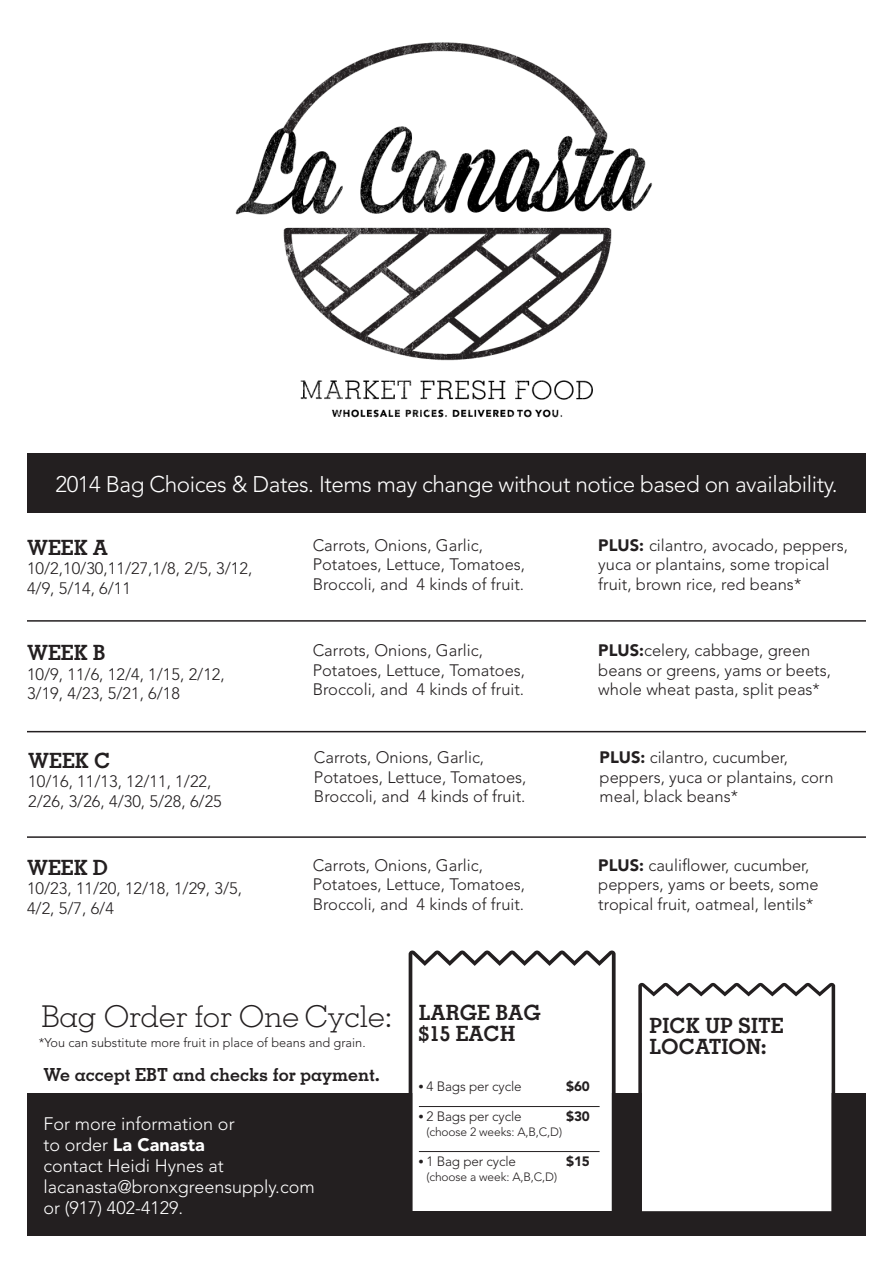
<style>
.page{position:relative;width:893px;height:1263px;background:#fff}
.page>*{position:absolute;margin:0;border:0;box-sizing:border-box;transform-origin:0 0}
.t1{font:300 30px "Memphis";color:#231f20}
.t2{font:300 22.5px "Avenir LT Std";letter-spacing:-.02em;color:#fff}
.t3{font:700 21px "Memphis";color:#231f20}
.t4{font:300 18px/21px "Avenir LT Std";color:#fff}
.t5{font:700 18px "Memphis";color:#231f20}
.t6{font:300 16.5px/19.5px "Avenir LT Std";color:#231f20}
.Paragraph_Style_1{font:300 13.5px "Avenir LT Std";letter-spacing:-.01em;color:#231f20}
.Paragraph_Style_1-2{font:900 13.5px "Avenir LT Std";color:#231f20}
.t7{font:300 12.75px "Avenir LT Std";color:#231f20}
.Paragraph_Style_1-3{font:300 12px "Avenir LT Std";letter-spacing:-.01em;color:#231f20}
.s1{font-weight:900}
.s2{font-family:"Times";font-weight:400}
</style>
<div class="page">
<div style="left:27px;top:454px;width:839px;height:59px;background:#231f20"></div>
<hr style="left:27px;top:731px;width:839px;height:1px;background:#231f20">
<hr style="left:27px;top:620px;width:839px;height:2px;background:#231f20">
<hr style="left:27px;top:836px;width:839px;height:2px;background:#231f20">
<div style="left:27px;top:1094px;width:839px;height:142px;background:#231f20"></div>
<svg style="left:409px;top:950px;width:207px;height:261px"></svg>
<hr style="left:419px;top:1106px;width:181px;height:1px;background:#231f20">
<hr style="left:419px;top:1151px;width:181px;height:1px;background:#231f20">
<div style="left:638px;top:983px;width:197px;height:229px;background:#fff"></div>
<img style="left:235px;top:42px;width:418px;height:376px">
<p class="t2" style="left:55px;top:471px;width:784px">2014 Bag Choices &amp; Dates. Items may change without notice based on availability.</p>
<p class="t3" style="left:27px;top:534px;width:83px">WEEK A</p>
<p class="t6" style="left:27px;top:559px;width:227px">10/2,10/30,11/27,1/8, 2/5, 3/12,<br>4/9, 5/14, 6/11</p>
<p class="t3" style="left:27px;top:640px;width:80px">WEEK B</p>
<p class="t6" style="left:27px;top:664px;width:199px">10/9, 11/6, 12/4, 1/15, 2/12,<br>3/19, 4/23, 5/21, 6/18</p>
<p class="t3" style="left:28px;top:747px;width:84px">WEEK C</p>
<p class="t6" style="left:28px;top:772px;width:195px">10/16, 11/13, 12/11, 1/22,<br>2/26, 3/26, 4/30, 5/28, 6/25</p>
<p class="t3" style="left:27px;top:854px;width:83px">WEEK D</p>
<p class="t6" style="left:27px;top:879px;width:216px">10/23, 11/20, 12/18, 1/29, 3/5,<br>4/2, 5/7, 6/4</p>
<p class="t6" style="left:313px;top:535px;width:214px">Carrots, Onions, Garlic,<br>Potatoes, Lettuce, Tomatoes,<br>Broccoli, and 4 kinds of fruit.</p>
<p class="t6" style="left:598px;top:535px;width:251px"><span class="s1">PLUS:</span> cilantro, avocado, peppers, yuca or plantains, some tropical fruit, brown rice, red beans*</p>
<p class="t6" style="left:313px;top:641px;width:214px">Carrots, Onions, Garlic,<br>Potatoes, Lettuce, Tomatoes,<br>Broccoli, and 4 kinds of fruit.</p>
<p class="t6" style="left:598px;top:641px;width:234px"><span class="s1">PLUS:</span>celery, cabbage, green beans or greens, yams or beets, whole wheat pasta, split peas*</p>
<p class="t6" style="left:314px;top:748px;width:214px">Carrots, Onions, Garlic,<br>Potatoes, Lettuce, Tomatoes,<br>Broccoli, and 4 kinds of fruit.</p>
<p class="t6" style="left:600px;top:748px;width:235px"><span class="s1">PLUS:</span> cilantro, cucumber, peppers, yuca or plantains, corn meal, black beans*</p>
<p class="t6" style="left:313px;top:855px;width:214px">Carrots, Onions, Garlic,<br>Potatoes, Lettuce, Tomatoes,<br>Broccoli, and 4 kinds of fruit.</p>
<p class="t6" style="left:598px;top:855px;width:222px"><span class="s1">PLUS:</span> cauliflower, cucumber, peppers, yams or beets, some tropical fruit, oatmeal, lentils*</p>
<p class="t1" style="left:42px;top:998px;width:352px">Bag Order for One Cycle:</p>
<p class="t7" style="left:39px;top:1035px;width:328px">*You can substitute more fruit in place of beans and grain.</p>
<p class="t5" style="left:44px;top:1063px;width:338px">We accept EBT and checks for payment.</p>
<p class="t4" style="left:44px;top:1113px;width:193px">For more information or to order <span class="s1">La Canasta </span>contact Heidi Hynes at</p>
<p class="t4" style="left:44px;top:1176px;width:273px">lacanasta@bronxgreensupply.com or (917) 402-4129.</p>
<p class="t3" style="left:419px;top:999px;width:123px">LARGE BAG</p>
<p class="t3" style="left:419px;top:1020px;width:98px">$15 EACH</p>
<p class="Paragraph_Style_1" style="left:419px;top:1079px;width:104px"><span class="s2">•</span> 4 Bags per cycle</p>
<p class="Paragraph_Style_1-2" style="left:566px;top:1078px;width:25px">$60</p>
<p class="Paragraph_Style_1" style="left:419px;top:1109px;width:104px"><span class="s2">•</span> 2 Bags per cycle</p>
<p class="Paragraph_Style_1-2" style="left:566px;top:1108px;width:25px">$30</p>
<p class="Paragraph_Style_1-3" style="left:426px;top:1125px;width:137px">(choose 2 weeks: A,B,C,D)</p>
<p class="Paragraph_Style_1" style="left:419px;top:1154px;width:99px"><span class="s2">•</span> 1 Bag per cycle</p>
<p class="Paragraph_Style_1-2" style="left:566px;top:1153px;width:25px">$15</p>
<p class="Paragraph_Style_1-3" style="left:426px;top:1170px;width:132px">(choose a week: A,B,C,D)</p>
<p class="t3" style="left:650px;top:1012px;width:136px">PICK UP SITE</p>
<p class="t3" style="left:650px;top:1033px;width:118px">LOCATION:</p>
</div>
